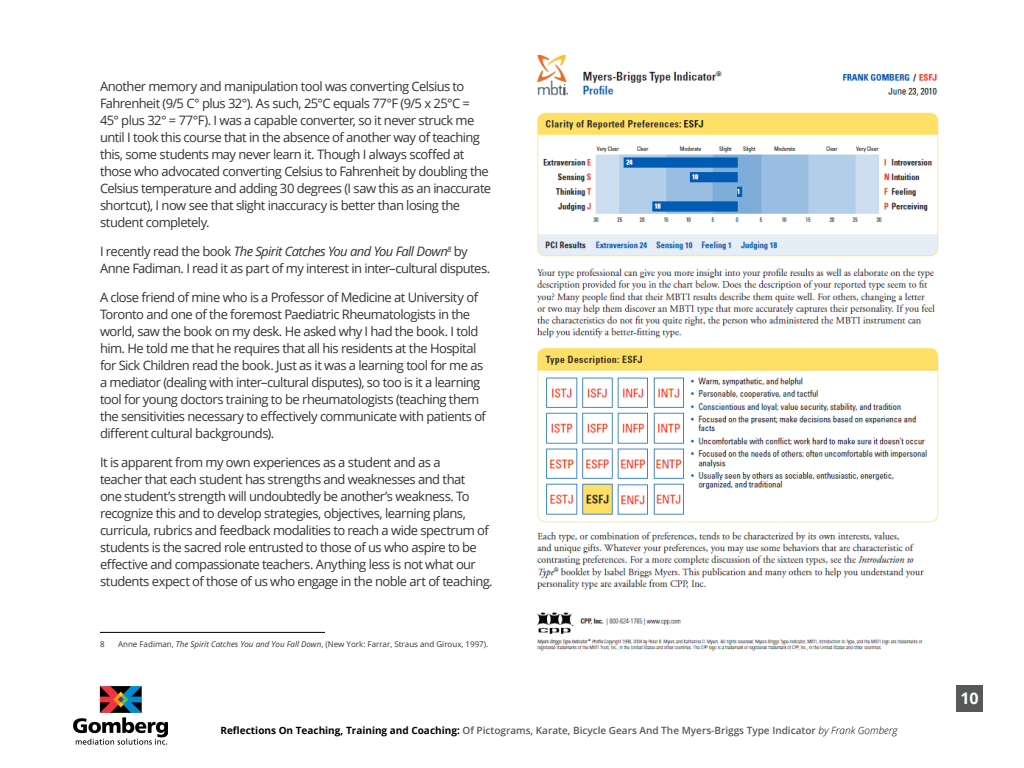
<style>
.page{position:relative;width:1024px;height:768px;background:#fff}
.page>*{position:absolute;margin:0;border:0;box-sizing:border-box;transform-origin:0 0}
.t1{font:700 16px "Open Sans";color:#fff}
._01_Body_text{font:13px/17px "Open Sans";letter-spacing:-.045em;color:#333}
.t2{font:600 10px "Open Sans";color:#57585a}
._09_footnote_text{font:8px "Open Sans";color:#333}
.s1{font-style:italic}
.s2{font-weight:700;color:#000}
.s3{font-weight:300;font-style:italic;color:#000}
</style>
<div class="page">
<div style="left:956px;top:686px;width:27px;height:26px;background:#57585a"></div>
<img style="left:74px;top:686px;width:94px;height:59px">
<hr style="left:100px;top:632px;width:225px;height:1px;background:#000">
<img style="left:537px;top:55px;width:402px;height:596px">
<p class="_01_Body_text" style="left:100px;top:77px;width:393px">Another memory and manipulation tool was converting Celsius to Fahrenheit (9/5 C° plus 32°). As such, 25°C equals 77°F (9/5 x 25°C = 45° plus 32° = 77°F). I was a capable converter, so it never struck me until I took this course that in the absence of another way of teaching this, some students may never learn it. Though I always scoffed at those who advocated converting Celsius to Fahrenheit by doubling the Celsius temperature and adding 30 degrees (I saw this as an inaccurate shortcut), I now see that slight inaccuracy is better than losing the student completely.</p>
<p class="_01_Body_text" style="left:100px;top:242px;width:392px">I recently read the book <span class="s1">The Spirit Catches You and You Fall Down</span><sup>8</sup> by<br>Anne Fadiman. I read it as part of my interest in inter–cultural disputes.</p>
<p class="_01_Body_text" style="left:100px;top:288px;width:388px">A close friend of mine who is a Professor of Medicine at University of Toronto and one of the foremost Paediatric Rheumatologists in the world, saw the book on my desk. He asked why I had the book. I told him. He told me that he requires that all his residents at the Hospital for Sick Children read the book. Just as it was a learning tool for me as a mediator (dealing with inter–cultural disputes), so too is it a learning tool for young doctors training to be rheumatologists (teaching them the sensitivities necessary to effectively communicate with patients of different cultural backgrounds).</p>
<p class="_01_Body_text" style="left:100px;top:453px;width:394px">It is apparent from my own experiences as a student and as a<br>teacher that each student has strengths and weaknesses and that<br>one student’s strength will undoubtedly be another’s weakness. To recognize this and to develop strategies, objectives, learning plans, curricula, rubrics and feedback modalities to reach a wide spectrum of students is the sacred role entrusted to those of us who aspire to be effective and compassionate teachers. Anything less is not what our students expect of those of us who engage in the noble art of teaching.</p>
<p class="_09_footnote_text" style="left:100px;top:639px;width:6px">8</p>
<p class="_09_footnote_text" style="left:118px;top:639px;width:372px">Anne Fadiman, <span class="s1">The Spirit Catches You and You Fall Down</span>, (New York: Farrar, Straus and Giroux, 1997).</p>
<p class="t2" style="left:220px;top:723px;width:679px"><span class="s2">Reflections On Teaching, Training and Coaching:</span> Of Pictograms, Karate, Bicycle Gears And The Myers-Briggs Type Indicator <span class="s3">by Frank Gomberg</span></p>
<p class="t1" style="left:960px;top:686px;width:20px">10</p>
</div>
